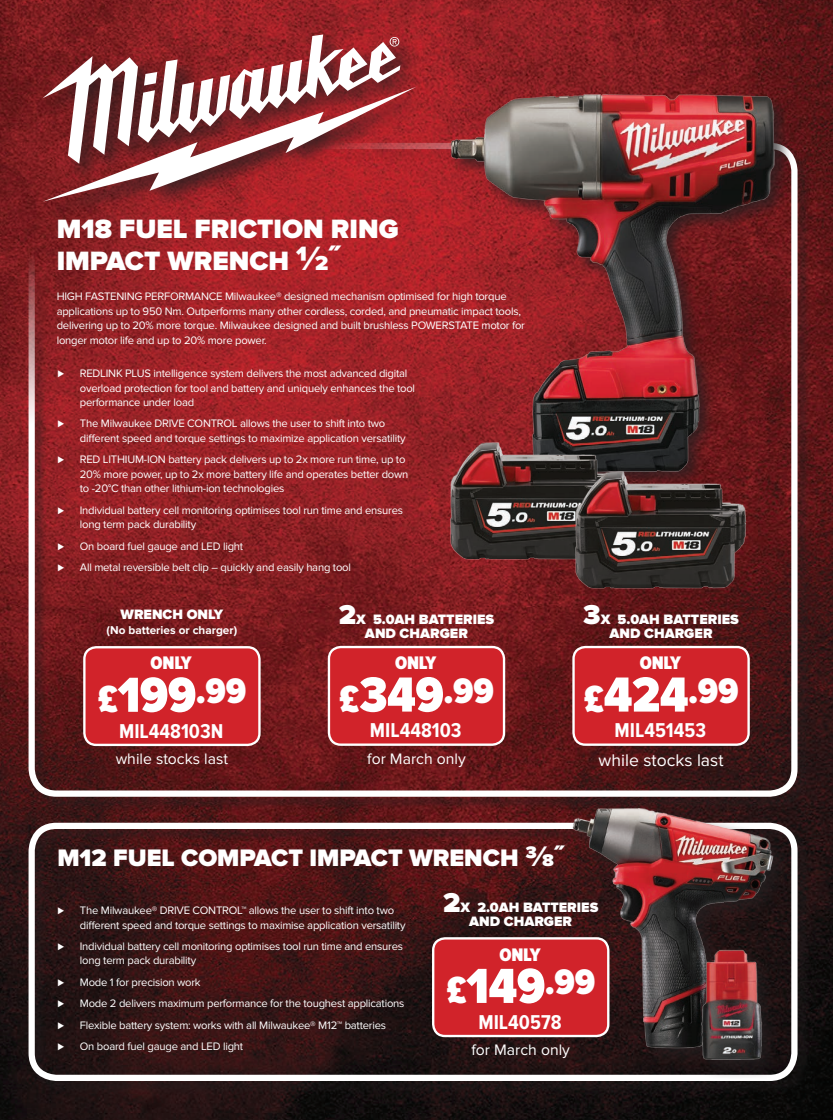
<style>
.page{position:relative;width:833px;height:1120px;background:#fff}
.page>*{position:absolute;margin:0;border:0;box-sizing:border-box;transform-origin:0 0}
.t1{font:900 51.12px "Proxima Nova Cond";letter-spacing:-.01em;color:#fff}
.t2{font:900 27.5px/32.5px "Proxima Nova";color:#fff}
.t3{font:900 24.75px "Proxima Nova";color:#fff}
.t4{font:700 20.75px "Proxima Nova Cond";color:#fff}
.t5{font:900 18.88px "Proxima Nova Cond";letter-spacing:-.01em;color:#fff}
.t6{font:17.5px "Proxima Nova";color:#fff}
.t7{font:15.75px "Proxima Nova";color:#fff}
.t8{font:900 14.12px/14.1px "Proxima Nova";color:#fff;text-align:center}
.t9{font:700 11.75px "Proxima Nova";color:#fff}
.t10{font:11.25px/14.4px "Proxima Nova";letter-spacing:-.02em;color:#fff}
.t11{font:11.25px "Proxima Nova Cond";color:#fff}
.s1{font-size:35px}
.s2{font-size:28.25px}
.s3{font-size:39.25px}
.s4{font-size:29.38px}
</style>
<div class="page">
<img style="left:0;top:0;width:833px;height:1120px">
<div style="left:29px;top:823px;width:783px;height:272px;background:#231f20;opacity:.5"></div>
<div style="left:29px;top:823px;width:768px;height:258px;border:6px solid #fff;border-radius:25px"></div>
<div style="left:29px;top:143px;width:783px;height:668px;background:#231f20;opacity:.5"></div>
<div style="left:29px;top:143px;width:768px;height:654px;border:6px solid #fff;border-radius:25px"></div>
<img style="left:405px;top:75px;width:416px;height:416px">
<div style="left:569px;top:803px;width:224px;height:265px;background:#231f20;opacity:.75"></div>
<img style="left:562px;top:796px;width:219px;height:262px">
<div style="left:84px;top:647px;width:175px;height:98px;background:#d1232a;border-radius:12px"></div>
<div style="left:83px;top:646px;width:178px;height:100px;border:2px solid #fff;border-radius:12px"></div>
<div style="left:329px;top:647px;width:175px;height:97px;background:#d1232a;border-radius:12px"></div>
<div style="left:328px;top:646px;width:177px;height:100px;border:2px solid #fff;border-radius:12px"></div>
<div style="left:573px;top:647px;width:175px;height:97px;background:#d1232a;border-radius:12px"></div>
<div style="left:572px;top:646px;width:178px;height:100px;border:2px solid #fff;border-radius:12px"></div>
<div style="left:433px;top:938px;width:175px;height:98px;background:#d1232a;border-radius:12px"></div>
<div style="left:432px;top:937px;width:177px;height:100px;border:2px solid #fff;border-radius:12px"></div>
<img style="left:445px;top:441px;width:180px;height:121px">
<img style="left:570px;top:470px;width:180px;height:121px">
<div style="left:41px;top:30px;width:393px;height:192px;background:#231f20;opacity:.75"></div>
<svg style="left:43px;top:34px;width:373px;height:168px"></svg>
<div style="left:697px;top:945px;width:85px;height:135px;background:#231f20;opacity:.75"></div>
<img style="left:695px;top:943px;width:72px;height:125px">
<h2 class="t2" style="left:57px;top:213px;width:343px">M18 FUEL FRICTION RING<br>IMPACT WRENCH <span class="s1">1/2˝</span></h2>
<p class="t10" style="left:57px;top:289px;width:470px">HIGH FASTENING PERFORMANCE Milwaukee® designed mechanism optimised for high torque applications up to 950 Nm. Outperforms many other cordless, corded, and pneumatic impact tools, delivering up to 20% more torque. Milwaukee designed and built brushless POWERSTATE motor for longer motor life and up to 20% more power.</p>
<p class="t11" style="left:57px;top:367px;width:8px">⊲</p>
<p class="t10" style="left:80px;top:366px;width:337px">REDLINK PLUS intelligence system delivers the most advanced digital overload protection for tool and battery and uniquely enhances the tool performance under load</p>
<p class="t11" style="left:57px;top:417px;width:8px">⊲</p>
<p class="t10" style="left:80px;top:417px;width:327px">The Milwaukee DRIVE CONTROL allows the user to shift into two different speed and torque settings to maximize application versatility</p>
<p class="t11" style="left:57px;top:453px;width:8px">⊲</p>
<p class="t10" style="left:80px;top:452px;width:330px">RED LITHIUM-ION battery pack delivers up to 2x more run time, up to<br>20% more power, up to 2x more battery life and operates better down to -20°C than other lithium-ion technologies</p>
<p class="t11" style="left:57px;top:503px;width:8px">⊲</p>
<p class="t10" style="left:80px;top:503px;width:325px">Individual battery cell monitoring optimises tool run time and ensures long term pack durability</p>
<p class="t11" style="left:57px;top:539px;width:8px">⊲</p>
<p class="t10" style="left:80px;top:539px;width:165px">On board fuel gauge and LED light</p>
<p class="t11" style="left:57px;top:561px;width:8px">⊲</p>
<p class="t10" style="left:80px;top:560px;width:272px">All metal reversible belt clip – quickly and easily hang tool</p>
<p class="t8" style="left:121px;top:607px;width:104px">WRENCH ONLY</p>
<p class="t9" style="left:107px;top:623px;width:132px">(No batteries or charger)</p>
<p class="t8" style="left:339px;top:612px;width:157px"><span class="s2">2</span>X 5.0AH BATTERIES<br>AND CHARGER</p>
<p class="t8" style="left:583px;top:612px;width:157px"><span class="s2">3</span>X 5.0AH BATTERIES<br>AND CHARGER</p>
<h3 class="t5" style="left:151px;top:652px;width:43px">ONLY</h3>
<h1 class="t1" style="left:97px;top:666px;width:150px"><span class="s3">£</span>199<sup>.99</sup></h1>
<h3 class="t4" style="left:119px;top:719px;width:106px">MIL448103N</h3>
<h3 class="t5" style="left:395px;top:652px;width:43px">ONLY</h3>
<h1 class="t1" style="left:339px;top:666px;width:156px"><span class="s3">£</span>349<sup>.99</sup></h1>
<h3 class="t4" style="left:370px;top:719px;width:93px">MIL448103</h3>
<h3 class="t5" style="left:639px;top:652px;width:43px">ONLY</h3>
<h1 class="t1" style="left:583px;top:666px;width:157px"><span class="s3">£</span>424<sup>.99</sup></h1>
<h3 class="t4" style="left:614px;top:719px;width:93px">MIL451453</h3>
<h3 class="t7" style="left:116px;top:750px;width:114px">while stocks last</h3>
<h3 class="t7" style="left:367px;top:750px;width:100px">for March only</h3>
<h3 class="t6" style="left:598px;top:749px;width:126px">while stocks last</h3>
<h3 class="t3" style="left:57px;top:843px;width:509px">M12 FUEL COMPACT IMPACT WRENCH <span class="s4">3/8˝</span></h3>
<p class="t11" style="left:57px;top:904px;width:8px">⊲</p>
<p class="t10" style="left:80px;top:903px;width:327px">The Milwaukee® DRIVE CONTROL™ allows the user to shift into two different speed and torque settings to maximise application versatility</p>
<p class="t11" style="left:57px;top:940px;width:8px">⊲</p>
<p class="t10" style="left:80px;top:939px;width:325px">Individual battery cell monitoring optimises tool run time and ensures long term pack durability</p>
<p class="t11" style="left:57px;top:976px;width:8px">⊲</p>
<p class="t10" style="left:80px;top:975px;width:122px">Mode 1 for precision work</p>
<p class="t11" style="left:57px;top:997px;width:8px">⊲</p>
<p class="t10" style="left:80px;top:996px;width:326px">Mode 2 delivers maximum performance for the toughest applications</p>
<p class="t11" style="left:57px;top:1019px;width:8px">⊲</p>
<p class="t10" style="left:80px;top:1018px;width:308px">Flexible battery system: works with all Milwaukee® M12™ batteries</p>
<p class="t11" style="left:57px;top:1040px;width:8px">⊲</p>
<p class="t10" style="left:80px;top:1039px;width:165px">On board fuel gauge and LED light</p>
<p class="t8" style="left:443px;top:901px;width:157px"><span class="s2">2</span>X 2.0AH BATTERIES<br>AND CHARGER</p>
<h3 class="t5" style="left:499px;top:943px;width:43px">ONLY</h3>
<h1 class="t1" style="left:446px;top:957px;width:151px"><span class="s3">£</span>149<sup>.99</sup></h1>
<h3 class="t4" style="left:478px;top:1010px;width:85px">MIL40578</h3>
<h3 class="t7" style="left:471px;top:1040px;width:100px">for March only</h3>
</div>
